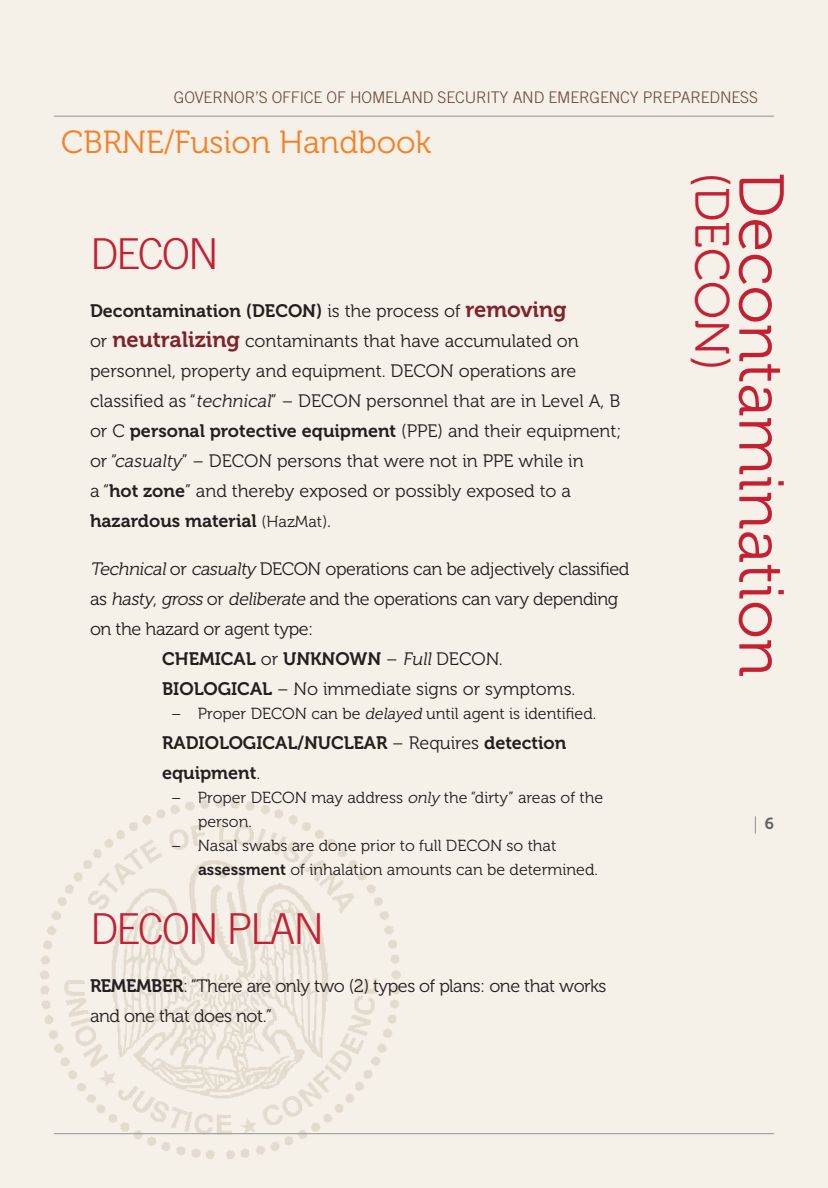
<style>
.page{position:relative;width:828px;height:1188px;background:#f5f0e8}
.page>*{position:absolute;margin:0;border:0;box-sizing:border-box;transform-origin:0 0}
.CBRNE_Name_3{font:63.2px "Museo 300";color:#c41f32}
.CBRNE_Name_3-2{font:48px "Museo 300";color:#c41f32}
.Purpose_Head{font:300 42.6px "Trade Gothic";letter-spacing:-.05em;color:#c41f32}
.t1{font:32px "Museo 300";color:#f48026}
.Body{font:18px/30px "Museo 300";letter-spacing:-.005em;color:#231f20}
.Bullet{font:18px/30px "Museo 700";color:#231f20}
.Body-2{font:18px/30px "Museo 300";letter-spacing:-.025em;color:#231f20}
.Bullet-2{font:18px "Museo 300";color:#231f20}
.Bullet2{font:16px/24px "Museo 300";color:#231f20}
.t2{font:300 16px "Trade Gothic";letter-spacing:-.01em;color:#694734}
.t3{font:16px "Orator";color:#636366}
.s1{font-family:"Museo 700"}
.s2{font-family:"Museo 700";font-size:22px;color:#802328}
.s3{font-style:italic}
.s4{font-size:16px}
.s5{font-family:"Museo 300"}
.s6{font-family:"Museo 300";font-style:italic}
</style>
<div class="page">
<img style="left:40px;top:799px;width:371px;height:360px">
<hr style="left:54px;top:1133px;width:720px;height:1px;background:#939598">
<hr style="left:54px;top:116px;width:720px;height:1px;background:#939598">
<p class="t2" style="left:174px;top:87px;width:586px">GOVERNOR’S OFFICE OF HOMELAND SECURITY AND EMERGENCY PREPAREDNESS</p>
<h3 class="t1" style="left:61px;top:124px;width:372px">CBRNE/Fusion Handbook</h3>
<p class="Purpose_Head" style="left:90px;top:229px;width:130px">DECON</p>
<p class="Body" style="left:90px;top:296px;width:533px"><span class="s1">Decontamination (DECON)</span> is the process of <span class="s2">removing<br></span>or <span class="s2">neutralizing</span> contaminants that have accumulated on personnel, property and equipment. DECON operations are classified as “<span class="s3">technical</span>” – DECON personnel that are in Level A, B or C <span class="s1">personal protective equipment</span> (PPE) and their equipment; or “<span class="s3">casualty</span>” – DECON persons that were not in PPE while in<br>a “<span class="s1">hot zone</span>” and thereby exposed or possibly exposed to a <span class="s1">hazardous material</span> <span class="s4">(HazMat)</span>.</p>
<p class="Body" style="left:90px;top:554px;width:541px"><span class="s3">Technical</span>or <span class="s3">casualty</span> DECON operations can be adjectively classified as <span class="s3">hasty</span>, <span class="s3">gross</span> or <span class="s3">deliberate</span> and the operations can vary depending on the hazard or agent type:</p>
<p class="Bullet" style="left:162px;top:644px;width:342px">CHEMICAL <span class="s5">or</span> UNKNOWN <span class="s5">–</span> <span class="s6">Full</span> <span class="s5">DECON.</span></p>
<p class="Bullet-2" style="left:162px;top:679px;width:415px"><span class="s1">BIOLOGICAL</span> – No immediate signs or symptoms.</p>
<p class="Bullet2" style="left:171px;top:702px;width:427px">– Proper DECON can be <span class="s3">delayed</span> until agent is identified.</p>
<p class="Bullet" style="left:162px;top:728px;width:406px">RADIOLOGICAL/NUCLEAR <span class="s5">– Requires</span> detection equipment<span class="s5">.</span></p>
<p class="Bullet2" style="left:198px;top:786px;width:407px;text-indent:-27px">– Proper DECON may address <span class="s3">only</span> the “dirty” areas of the person.</p>
<p class="Bullet2" style="left:198px;top:834px;width:401px;text-indent:-27px">– Nasal swabs are done prior to full DECON so that <span class="s1">assessment</span> of inhalation amounts can be determined.</p>
<p class="Purpose_Head" style="left:90px;top:904px;width:236px">DECON PLAN</p>
<p class="Body-2" style="left:90px;top:972px;width:518px"><span class="s1">REMEMBER</span>: “There are only two (2) types of plans: one that works and one that does not.”</p>
<p class="CBRNE_Name_3-2" style="left:738px;top:172px;width:200px;rotate:90deg">(DECON)</p>
<p class="CBRNE_Name_3" style="left:795px;top:172px;width:507px;rotate:90deg">Decontamination</p>
<p class="t3" style="left:751px;top:812px;width:25px">| <span class="s1">6</span></p>
</div>
